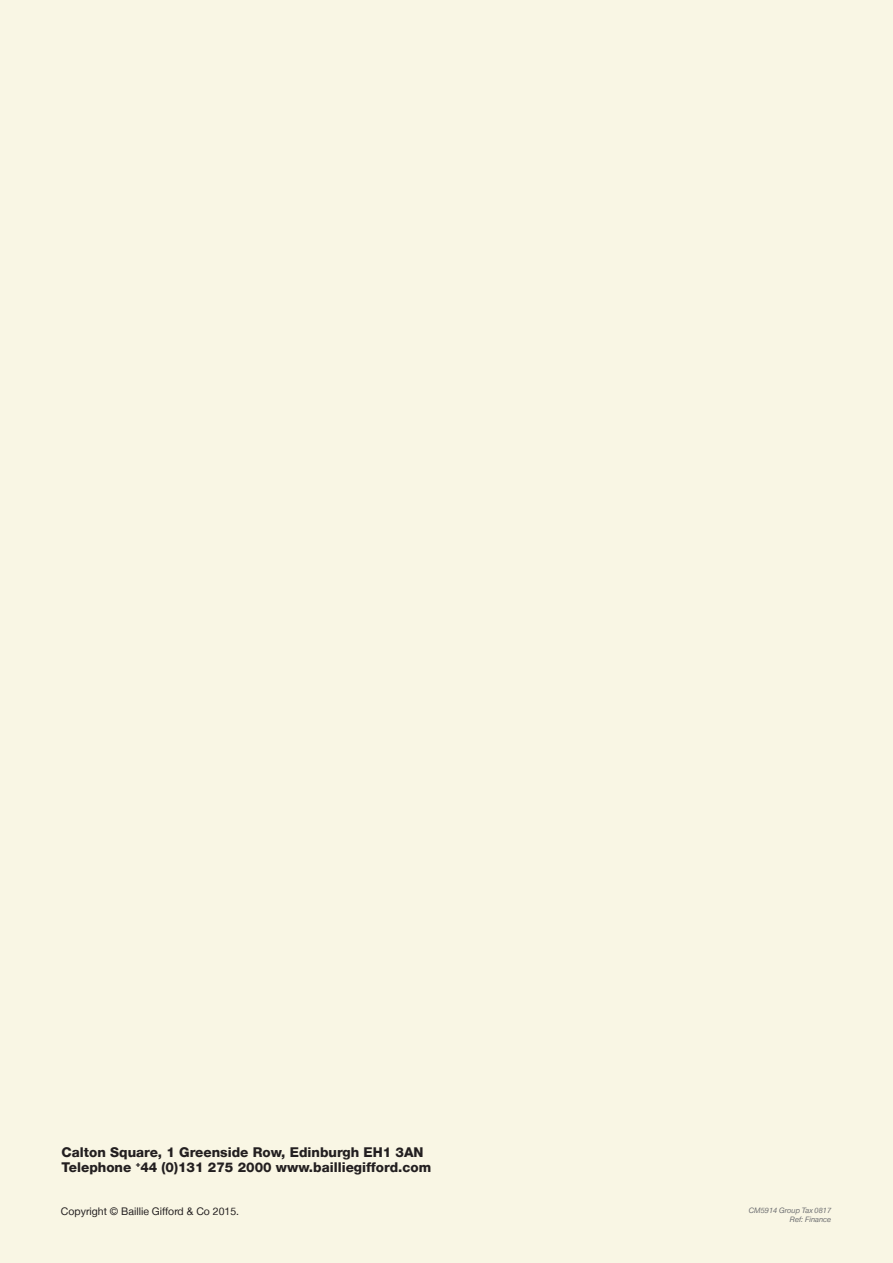
<style>
.page{position:relative;width:893px;height:1263px;background:#f9f6e4}
.page>*{position:absolute;margin:0;border:0;box-sizing:border-box;transform-origin:0 0}
.t1{font:800 13.5px/15px "Helvetica Neue LT";color:#231f20}
.t2{font:10.5px "Helvetica Neue LT";color:#231f20}
.t3{font:italic 7.5px/9px "Helvetica Neue LT";color:#6c6d70;text-align:right}
</style>
<div class="page">
<p class="t1" style="left:62px;top:1144px;width:371px">Calton Square, 1 Greenside Row, Edinburgh EH1 3AN<br>Telephone <sup>+</sup>44 (0)131 275 2000 www.bailliegifford.com</p>
<p class="t2" style="left:61px;top:1205px;width:180px">Copyright © Baillie Gifford &amp; Co 2015.</p>
<p class="t3" style="left:749px;top:1206px;width:84px">CM5914 Group Tax 0817<br>Ref: Finance</p>
</div>
